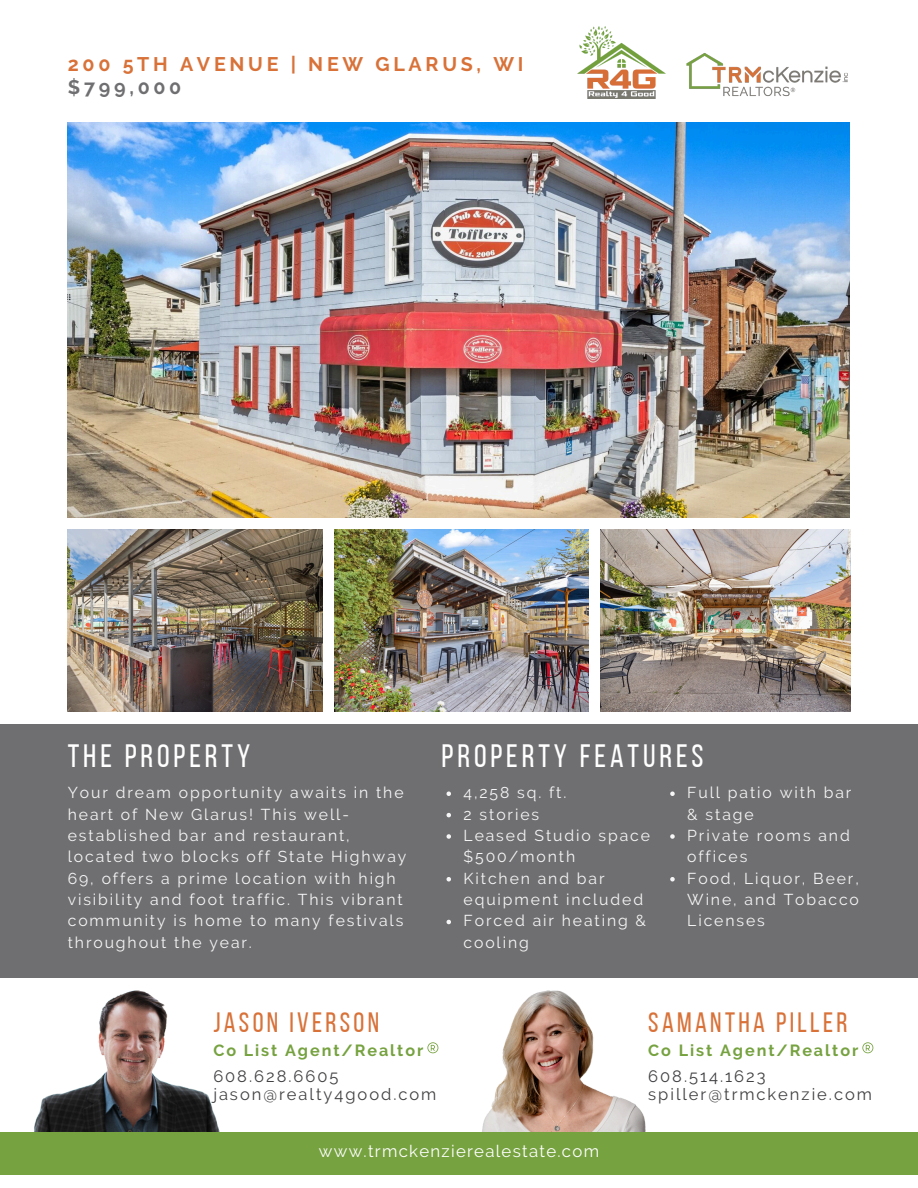
<style>
.page{position:relative;width:918px;height:1188px;background:#fff}
.page>*{position:absolute;margin:0;border:0;box-sizing:border-box;transform-origin:0 0}
.t1{font:32.25px "Bebas Neue";letter-spacing:.12em;color:#fff}
.t2{font:27.9px "Bebas Neue";letter-spacing:.12em;color:#d87239}
.t3{font:700 19.65px/23.7px "Raleway";letter-spacing:.19em;color:#d87239}
.t4{font:16.8px "Raleway";letter-spacing:.075em;color:#fff}
.t5{font:16.5px "Raleway";letter-spacing:.12em;color:#414042}
.t6{font:700 16.2px "Raleway";letter-spacing:.12em;color:#76a240}
.t7{font:15.75px/21.3px "Raleway";letter-spacing:.12em;color:#f6f6f6}
.s1{color:#6f6f72}
</style>
<div class="page">
<img style="left:68px;top:122px;width:782px;height:395px">
<img style="left:68px;top:530px;width:254px;height:182px">
<img style="left:334px;top:530px;width:254px;height:182px">
<img style="left:600px;top:530px;width:250px;height:182px">
<img style="left:686px;top:53px;width:162px;height:44px">
<img style="left:20px;top:977px;width:213px;height:155px">
<img style="left:477px;top:977px;width:171px;height:155px">
<div style="left:0;top:724px;width:918px;height:253px;background:#6f6f72"></div>
<div style="left:0;top:1132px;width:918px;height:43px;background:#76a240"></div>
<img style="left:577px;top:26px;width:89px;height:72px">
<svg style="left:427px;top:1042px;width:11px;height:11px"></svg>
<svg style="left:447px;top:791px;width:4px;height:5px"></svg>
<svg style="left:447px;top:813px;width:4px;height:4px"></svg>
<svg style="left:447px;top:834px;width:4px;height:5px"></svg>
<svg style="left:447px;top:877px;width:4px;height:4px"></svg>
<svg style="left:447px;top:920px;width:4px;height:4px"></svg>
<svg style="left:670px;top:791px;width:5px;height:5px"></svg>
<svg style="left:670px;top:834px;width:5px;height:5px"></svg>
<svg style="left:670px;top:877px;width:5px;height:4px"></svg>
<svg style="left:862px;top:1042px;width:11px;height:11px"></svg>
<p class="t3" style="left:68px;top:52px;width:457px">200 5TH AVENUE | NEW GLARUS, WI <span class="s1">$799,000</span></p>
<p class="t1" style="left:68px;top:742px;width:184px">THE PROPERTY</p>
<p class="t1" style="left:442px;top:742px;width:263px">PROPERTY FEATURES</p>
<p class="t7" style="left:68px;top:782px;width:340px">Your dream opportunity awaits in the heart of New Glarus! This well&shy;established bar and restaurant, located two blocks off State Highway 69, offers a prime location with high visibility and foot traffic. This vibrant community is home to many festivals throughout the year.</p>
<p class="t7" style="left:464px;top:782px;width:104px">4,258 sq. ft.</p>
<p class="t7" style="left:687px;top:782px;width:166px">Full patio with bar &amp; stage</p>
<p class="t7" style="left:687px;top:825px;width:164px">Private rooms and offices</p>
<p class="t7" style="left:687px;top:868px;width:173px;text-align:justify">Food, Liquor, Beer, Wine, and Tobacco Licenses</p>
<p class="t7" style="left:464px;top:803px;width:77px">2 stories</p>
<p class="t7" style="left:464px;top:825px;width:188px">Leased Studio space $500/month</p>
<h2 class="t7" style="left:464px;top:868px;width:181px">Kitchen and bar equipment included</h2>
<h4 class="t7" style="left:464px;top:910px;width:184px">Forced air heating &amp; cooling</h4>
<p class="t2" style="left:213px;top:1012px;width:167px">JASON IVERSON</p>
<p class="t6" style="left:213px;top:1041px;width:212px">Co List Agent/Realtor</p>
<p class="t5" style="left:213px;top:1066px;width:127px">608.628.6605</p>
<p class="t5" style="left:213px;top:1084px;width:225px">jason@realty4good.com</p>
<h1 class="t4" style="left:319px;top:1141px;width:282px">www.trmckenzierealestate.com</h1>
<h2 class="t2" style="left:648px;top:1012px;width:201px">SAMANTHA PILLER</h2>
<h4 class="t6" style="left:648px;top:1041px;width:212px">Co List Agent/Realtor</h4>
<p class="t5" style="left:648px;top:1066px;width:119px">608.514.1623</p>
<p class="t5" style="left:648px;top:1084px;width:225px">spiller@trmckenzie.com</p>
</div>
